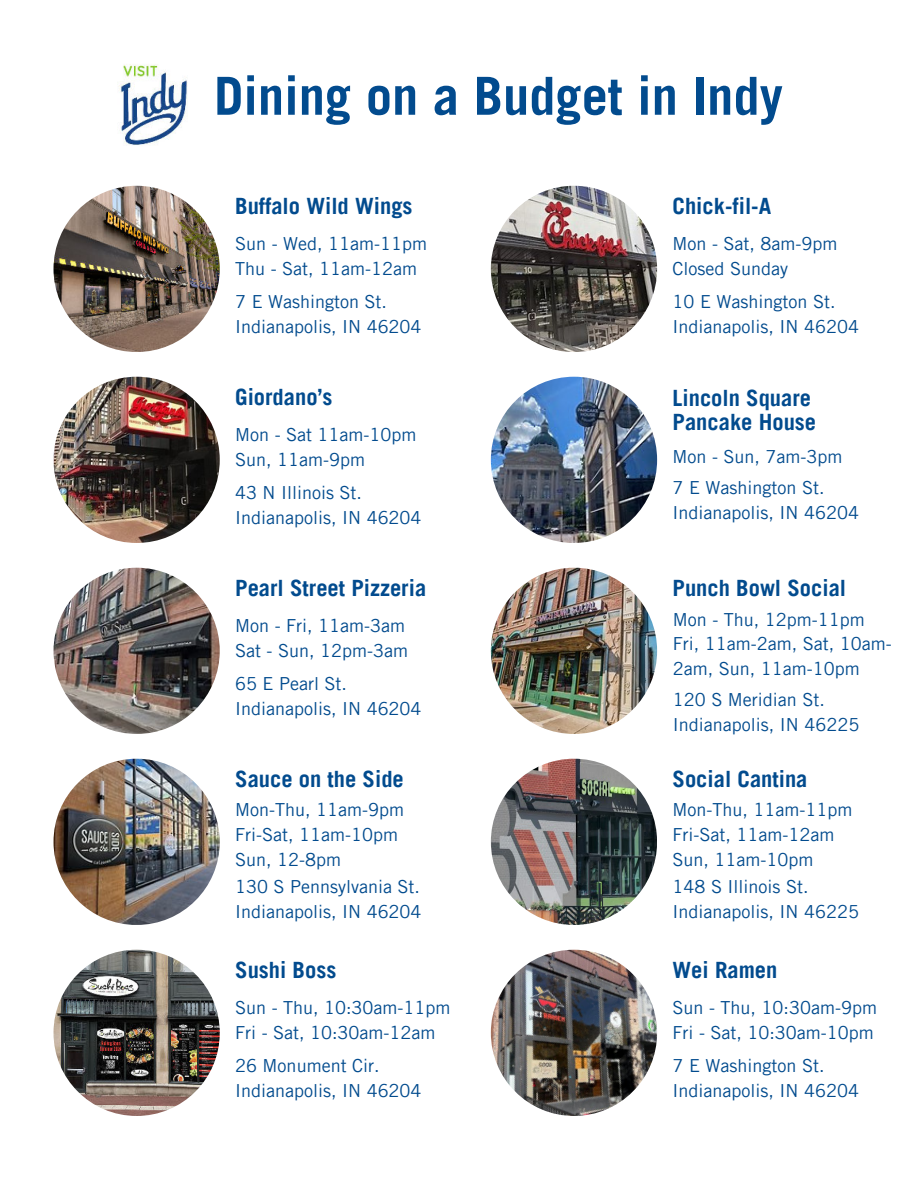
<style>
.page{position:relative;width:918px;height:1188px;background:#fff}
.page>*{position:absolute;margin:0;border:0;box-sizing:border-box;transform-origin:0 0}
.t1{font:700 52.5px "Trade Gothic LT Pro";color:#024b8e}
.t2{font:700 22.5px/24.8px "Trade Gothic LT Pro";color:#024b8e}
.t3{font:18px/24.8px "Trade Gothic LT Pro";color:#024b8e}
</style>
<div class="page">
<img style="left:54px;top:186px;width:166px;height:166px;border-radius:50%">
<img style="left:54px;top:377px;width:166px;height:166px;border-radius:50%">
<img style="left:54px;top:568px;width:166px;height:166px;border-radius:50%">
<img style="left:54px;top:759px;width:166px;height:166px;border-radius:50%">
<img style="left:54px;top:950px;width:166px;height:166px;border-radius:50%">
<img style="left:491px;top:186px;width:166px;height:166px;border-radius:50%">
<img style="left:491px;top:377px;width:166px;height:166px;border-radius:50%">
<img style="left:491px;top:568px;width:166px;height:166px;border-radius:50%">
<img style="left:491px;top:759px;width:166px;height:166px;border-radius:50%">
<img style="left:491px;top:950px;width:166px;height:166px;border-radius:50%">
<img style="left:118px;top:64px;width:69px;height:82px">
<h1 class="t1" style="left:214px;top:64px;width:570px">Dining on a Budget in Indy</h1>
<p class="t2" style="left:235px;top:194px;width:179px">Buffalo Wild Wings</p>
<p class="t3" style="left:235px;top:231px;width:193px">Sun - Wed, 11am-11pm<br>Thu - Sat, 11am-12am</p>
<p class="t3" style="left:235px;top:289px;width:188px">7 E Washington St.<br>Indianapolis, IN 46204</p>
<p class="t2" style="left:235px;top:385px;width:99px">Giordano’s</p>
<p class="t3" style="left:235px;top:422px;width:183px">Mon - Sat 11am-10pm<br>Sun, 11am-9pm</p>
<p class="t3" style="left:235px;top:480px;width:188px">43 N Illinois St.<br>Indianapolis, IN 46204</p>
<p class="t2" style="left:235px;top:576px;width:193px">Pearl Street Pizzeria</p>
<p class="t3" style="left:235px;top:613px;width:174px">Mon - Fri, 11am-3am<br>Sat - Sun, 12pm-3am</p>
<p class="t3" style="left:235px;top:671px;width:188px">65 E Pearl St.<br>Indianapolis, IN 46204</p>
<p class="t2" style="left:235px;top:767px;width:170px">Sauce on the Side</p>
<p class="t3" style="left:235px;top:797px;width:170px">Mon-Thu, 11am-9pm<br>Fri-Sat, 11am-10pm<br>Sun, 12-8pm</p>
<p class="t3" style="left:235px;top:874px;width:188px">130 S Pennsylvania St.<br>Indianapolis, IN 46204</p>
<p class="t2" style="left:235px;top:958px;width:103px">Sushi Boss</p>
<p class="t3" style="left:235px;top:995px;width:217px">Sun - Thu, 10:30am-11pm<br>Fri - Sat, 10:30am-12am</p>
<p class="t3" style="left:235px;top:1053px;width:188px">26 Monument Cir.<br>Indianapolis, IN 46204</p>
<p class="t2" style="left:673px;top:194px;width:100px">Chick-fil-A</p>
<p class="t3" style="left:673px;top:231px;width:166px">Mon - Sat, 8am-9pm<br>Closed Sunday</p>
<p class="t3" style="left:673px;top:289px;width:188px">10 E Washington St.<br>Indianapolis, IN 46204</p>
<p class="t2" style="left:673px;top:385px;width:145px">Lincoln Square<br>Pancake House</p>
<p class="t3" style="left:673px;top:441px;width:171px;line-height:31.2px">Mon - Sun, 7am-3pm<br>7 E Washington St.</p>
<p class="t3" style="left:673px;top:500px;width:188px">Indianapolis, IN 46204</p>
<p class="t2" style="left:673px;top:576px;width:175px">Punch Bowl Social</p>
<p class="t3" style="left:673px;top:607px;width:220px">Mon - Thu, 12pm-11pm<br>Fri, 11am-2am, Sat, 10am-<br>2am, Sun, 11am-10pm</p>
<p class="t3" style="left:673px;top:687px;width:188px">120 S Meridian St.<br>Indianapolis, IN 46225</p>
<p class="t2" style="left:673px;top:767px;width:136px">Social Cantina</p>
<p class="t3" style="left:673px;top:797px;width:181px">Mon-Thu, 11am-11pm<br>Fri-Sat, 11am-12am<br>Sun, 11am-10pm</p>
<p class="t3" style="left:673px;top:874px;width:188px">148 S Illinois St.<br>Indianapolis, IN 46225</p>
<p class="t2" style="left:673px;top:958px;width:106px">Wei Ramen</p>
<p class="t3" style="left:673px;top:995px;width:206px">Sun - Thu, 10:30am-9pm<br>Fri - Sat, 10:30am-10pm</p>
<p class="t3" style="left:673px;top:1053px;width:188px">7 E Washington St.<br>Indianapolis, IN 46204</p>
</div>
